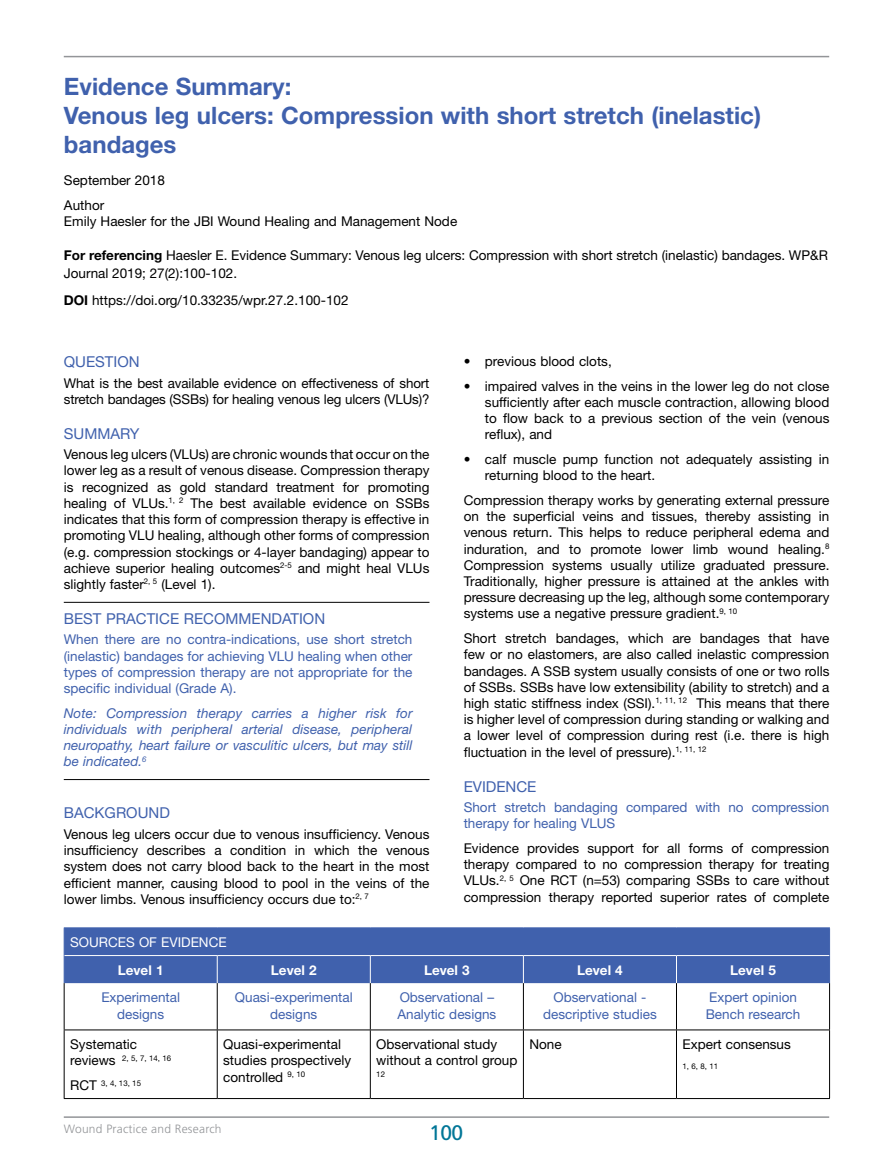
<style>
.page{position:relative;width:893px;height:1170px;background:#fff}
.page>*{position:absolute;margin:0;border:0;box-sizing:border-box;transform-origin:0 0}
.t1{font:700 24px/28.8px "Helvetica Neue";color:#4061ad}
.t2{font:21px "Frutiger";color:#007697}
.t3{font:15px "Helvetica Neue";color:#4061ad}
.t4{font:13.5px/16.2px "Helvetica Neue";color:#000}
.t5{font:13.5px/16.2px "Helvetica Neue";color:#4061ad}
.t6{font:italic 13.5px/16.2px "Helvetica Neue";color:#4061ad;text-align:justify}
.t7{font:700 13.5px "Helvetica Neue";color:#fff}
.t8{font:13.5px "Helvetica Neue";color:#fff}
.t9{font:300 12px "Frutiger";letter-spacing:.02em;color:#939598}
.t10{font:7.8px "Helvetica Neue";color:#000}
.s1{font-weight:700}
.s2{font-size:13.5px}
</style>
<div class="page">
<hr style="left:64px;top:1116px;width:765px;height:1px;background:#939598">
<hr style="left:64px;top:56px;width:765px;height:1px;background:#939598">
<hr style="left:64px;top:602px;width:365px;height:1px;background:#000">
<hr style="left:64px;top:779px;width:365px;height:1px;background:#000">
<div style="left:65px;top:928px;width:764px;height:55px;background:#4061ad"></div>
<hr style="left:64px;top:927px;width:153px;height:1px;background:#4061ad">
<hr style="left:217px;top:927px;width:153px;height:1px;background:#4061ad">
<hr style="left:370px;top:927px;width:153px;height:1px;background:#4061ad">
<hr style="left:523px;top:927px;width:153px;height:1px;background:#4061ad">
<hr style="left:676px;top:927px;width:154px;height:1px;background:#4061ad">
<svg style="left:64px;top:928px;width:1px;height:55px"></svg>
<svg style="left:829px;top:928px;width:1px;height:55px"></svg>
<hr style="left:65px;top:955px;width:152px;height:1px;background:#fff">
<hr style="left:217px;top:955px;width:153px;height:1px;background:#fff">
<hr style="left:370px;top:955px;width:153px;height:1px;background:#fff">
<hr style="left:523px;top:955px;width:153px;height:1px;background:#fff">
<hr style="left:676px;top:955px;width:153px;height:1px;background:#fff">
<svg style="left:217px;top:955px;width:1px;height:28px"></svg>
<svg style="left:370px;top:955px;width:1px;height:28px"></svg>
<svg style="left:523px;top:955px;width:1px;height:28px"></svg>
<svg style="left:676px;top:955px;width:1px;height:28px"></svg>
<hr style="left:64px;top:983px;width:1px;height:46px;background:#000">
<hr style="left:217px;top:983px;width:1px;height:46px;background:#000">
<hr style="left:370px;top:983px;width:1px;height:46px;background:#000">
<hr style="left:523px;top:983px;width:1px;height:46px;background:#000">
<hr style="left:676px;top:983px;width:1px;height:46px;background:#000">
<hr style="left:829px;top:983px;width:1px;height:46px;background:#000">
<hr style="left:64px;top:1029px;width:153px;height:1px;background:#000">
<hr style="left:64px;top:1030px;width:1px;height:68px;background:#000">
<hr style="left:217px;top:1029px;width:153px;height:1px;background:#000">
<hr style="left:217px;top:1030px;width:1px;height:68px;background:#000">
<hr style="left:370px;top:1029px;width:153px;height:1px;background:#000">
<hr style="left:370px;top:1030px;width:1px;height:68px;background:#000">
<hr style="left:523px;top:1029px;width:153px;height:1px;background:#000">
<hr style="left:523px;top:1030px;width:1px;height:68px;background:#000">
<hr style="left:676px;top:1029px;width:154px;height:1px;background:#000">
<hr style="left:676px;top:1030px;width:1px;height:68px;background:#000">
<hr style="left:829px;top:1030px;width:1px;height:68px;background:#000">
<hr style="left:64px;top:1098px;width:153px;height:1px;background:#000">
<hr style="left:217px;top:1098px;width:153px;height:1px;background:#000">
<hr style="left:370px;top:1098px;width:153px;height:1px;background:#000">
<hr style="left:523px;top:1098px;width:153px;height:1px;background:#000">
<hr style="left:676px;top:1098px;width:154px;height:1px;background:#000">
<h1 class="t1" style="left:64px;top:72px;width:699px">Evidence Summary:<br>Venous leg ulcers: Compression with short stretch (inelastic) bandages</h1>
<p class="t4" style="left:64px;top:168px;width:102px;line-height:24.8px">September 2018<br>Author</p>
<p class="t4" style="left:64px;top:213px;width:395px">Emily Haesler for the JBI Wound Healing and Management Node</p>
<p class="t4" style="left:64px;top:246px;width:766px;line-height:18px"><span class="s1">For referencing</span> Haesler E. Evidence Summary: Venous leg ulcers: Compression with short stretch (inelastic) bandages. WP&amp;R<br>Journal 2019; 27(2):100-102.</p>
<p class="t4" style="left:64px;top:291px;width:286px"><span class="s1">DOI</span> https://doi.org/10.33235/wpr.27.2.100-102</p>
<p class="t3" style="left:64px;top:353px;width:77px">QUESTION</p>
<p class="t4" style="left:64px;top:374px;width:367px">What is the best available evidence on effectiveness of short stretch bandages (SSBs) for healing venous leg ulcers (VLUs)?</p>
<p class="t3" style="left:64px;top:424px;width:77px">SUMMARY</p>
<p class="t4" style="left:64px;top:446px;width:367px;text-align:justify">Venous leg ulcers (VLUs) are chronic wounds that occur on the lower leg as a result of venous disease. Compression therapy is recognized as gold standard treatment for promoting healing of VLUs.<sup>1,</sup> <sup>2</sup> The best available evidence on SSBs indicates that this form of compression therapy is effective in promoting VLU healing, although other forms of compression (e.g. compression stockings or 4-layer bandaging) appear to achieve superior healing outcomes<sup>2-5</sup> and might heal VLUs slightly faster<sup>2,</sup> <sup>5</sup> (Level 1).</p>
<p class="t3" style="left:64px;top:609px;width:263px">BEST PRACTICE RECOMMENDATION</p>
<p class="t5" style="left:64px;top:631px;width:350px;text-align:justify">When there are no contra-indications, use short stretch (inelastic) bandages for achieving VLU healing when other types of compression therapy are not appropriate for the specific individual (Grade A).</p>
<p class="t6" style="left:64px;top:704px;width:350px">Note: Compression therapy carries a higher risk for individuals with peripheral arterial disease, peripheral neuropathy, heart failure or vasculitic ulcers, but may still be indicated.<sup>6</sup></p>
<p class="t3" style="left:64px;top:804px;width:108px">BACKGROUND</p>
<p class="t4" style="left:64px;top:825px;width:367px;text-align:justify">Venous leg ulcers occur due to venous insufficiency. Venous insufficiency describes a condition in which the venous system does not carry blood back to the heart in the most efficient manner, causing blood to pool in the veins of the lower limbs. Venous insufficiency occurs due to:<sup>2,</sup> <sup>7</sup></p>
<p class="t4" style="left:464px;top:353px;width:150px">• previous blood clots,</p>
<p class="t4" style="left:485px;top:377px;width:346px;text-align:justify;text-indent:-21px">• impaired valves in the veins in the lower leg do not close sufficiently after each muscle contraction, allowing blood to flow back to a previous section of the vein (venous reflux), and</p>
<p class="t4" style="left:485px;top:451px;width:346px;text-indent:-21px">• calf muscle pump function not adequately assisting in returning blood to the heart.</p>
<p class="t4" style="left:464px;top:492px;width:367px;text-align:justify">Compression therapy works by generating external pressure on the superficial veins and tissues, thereby assisting in venous return. This helps to reduce peripheral edema and induration, and to promote lower limb wound healing.<sup>8<br></sup>Compression systems usually utilize graduated pressure.<br>Traditionally, higher pressure is attained at the ankles with pressure decreasing up the leg, although some contemporary systems use a negative pressure gradient.<sup>9,</sup> <sup>10</sup></p>
<p class="t4" style="left:464px;top:630px;width:367px;text-align:justify">Short stretch bandages, which are bandages that have few or no elastomers, are also called inelastic compression bandages. A SSB system usually consists of one or two rolls of SSBs. SSBs have low extensibility (ability to stretch) and a high static stiffness index (SSI).<sup>1,</sup> <sup>11,</sup> <sup>12</sup> This means that there is higher level of compression during standing or walking and a lower level of compression during rest (i.e. there is high fluctuation in the level of pressure).<sup>1,</sup> <sup>11,</sup> <sup>12</sup></p>
<p class="t3" style="left:464px;top:777px;width:74px">EVIDENCE</p>
<p class="t5" style="left:464px;top:798px;width:367px">Short stretch bandaging compared with no compression therapy for healing VLUS</p>
<p class="t4" style="left:464px;top:839px;width:367px;text-align:justify">Evidence provides support for all forms of compression therapy compared to no compression therapy for treating VLUs.<sup>2,</sup> <sup>5</sup> One RCT (n=53) comparing SSBs to care without compression therapy reported superior rates of complete</p>
<p class="t8" style="left:70px;top:934px;width:158px">SOURCES OF EVIDENCE</p>
<p class="t7" style="left:118px;top:961px;width:47px">Level 1</p>
<p class="t7" style="left:271px;top:961px;width:47px">Level 2</p>
<p class="t7" style="left:424px;top:961px;width:47px">Level 3</p>
<p class="t7" style="left:577px;top:961px;width:47px">Level 4</p>
<p class="t7" style="left:730px;top:961px;width:47px">Level 5</p>
<p class="t5" style="left:101px;top:989px;width:80px;text-align:center">Experimental designs</p>
<p class="t5" style="left:235px;top:989px;width:119px;text-align:center">Quasi-experimental designs</p>
<p class="t5" style="left:397px;top:989px;width:100px">Observational –<br>Analytic designs</p>
<p class="t5" style="left:543px;top:989px;width:115px;text-align:center">Observational - descriptive studies</p>
<p class="t5" style="left:706px;top:989px;width:96px">Expert opinion<br>Bench research</p>
<p class="t4" style="left:70px;top:1035px;width:69px">Systematic</p>
<p class="t10" style="left:70px;top:1053px;width:103px"><span class="s2">reviews</span> 2, 5, 7, 14, 16</p>
<p class="t10" style="left:70px;top:1077px;width:72px"><span class="s2">RCT</span> 3, 4, 13, 15</p>
<p class="t4" style="left:223px;top:1035px;width:129px">Quasi-experimental studies prospectively controlled <sup>9,</sup> <sup>10</sup></p>
<p class="t4" style="left:376px;top:1035px;width:143px">Observational study without a control group</p>
<p class="t4" style="left:529px;top:1035px;width:34px">None</p>
<p class="t4" style="left:682px;top:1035px;width:110px">Expert consensus</p>
<p class="t10" style="left:682px;top:1061px;width:37px">1, 6, 8, 11</p>
<p class="t10" style="left:376px;top:1069px;width:10px">12</p>
<p class="t9" style="left:64px;top:1122px;width:159px">Wound Practice and Research</p>
<h2 class="t2" style="left:429px;top:1120px;width:36px">100</h2>
</div>
